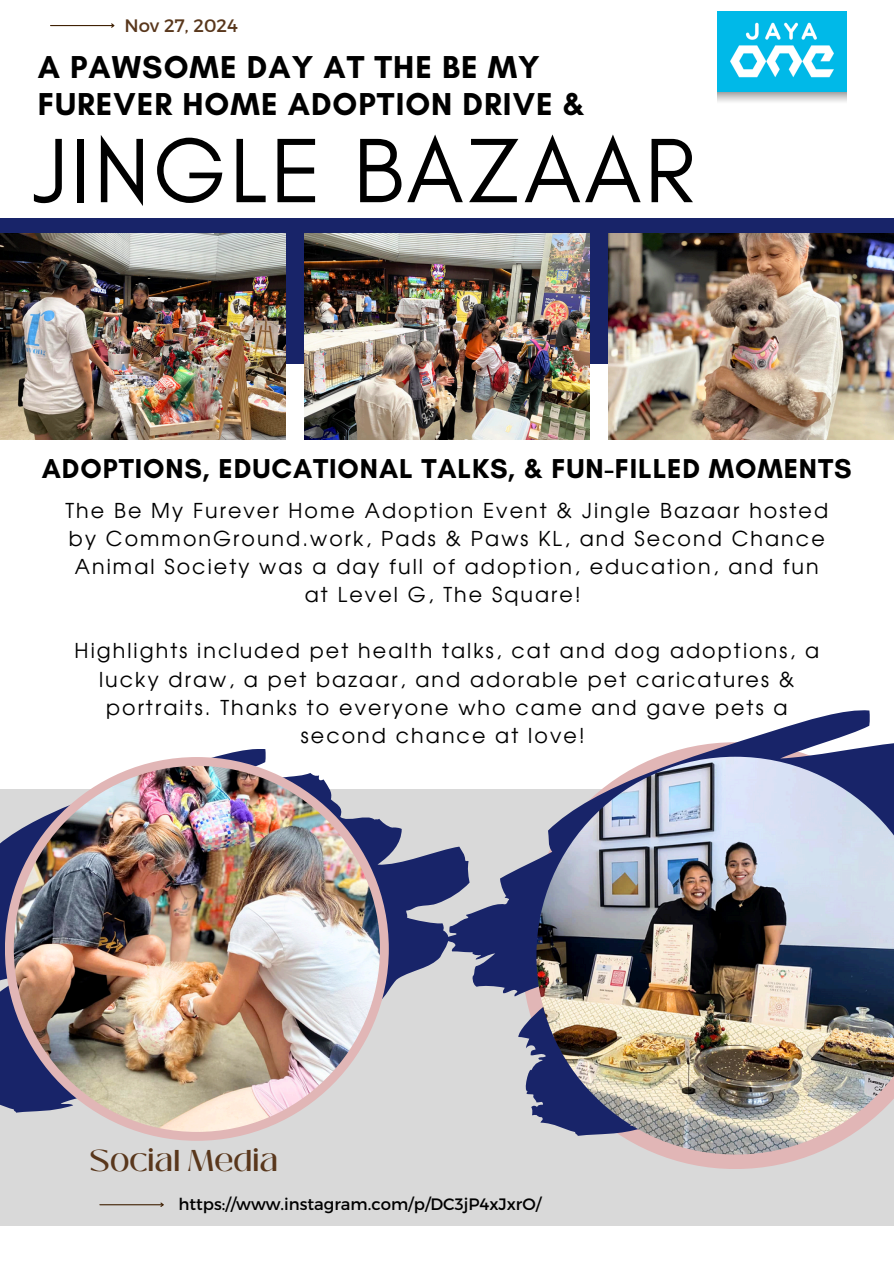
<style>
.page{position:relative;width:894px;height:1264px;background:#fff}
.page>*{position:absolute;margin:0;border:0;box-sizing:border-box;transform-origin:0 0}
.t1{font:93px "Glacial Indifference";letter-spacing:.03em;color:#000}
.t2{font:700 32.25px/37px "Glacial Indifference";letter-spacing:.03em;color:#000}
.t3{font:500 30px "Black Mango";color:#59371c}
.t4{font:700 27.75px "Glacial Indifference";letter-spacing:.03em;color:#000}
.t5{font:20.55px/28px "Evolventa";letter-spacing:.1em;color:#000;text-align:center}
.t6{font:18px "Montserrat";color:#59371c}
.t7{font:16.5px "Montserrat";color:#000}
</style>
<div class="page">
<div style="left:0;top:790px;width:893px;height:435px;background:#d9d9d9"></div>
<svg style="left:657px;top:1154px;width:157px;height:14px;fill:#e1b6b6"></svg>
<svg style="left:469px;top:710px;width:424px;height:406px"></svg>
<svg style="left:0;top:749px;width:469px;height:363px"></svg>
<div style="left:5px;top:757px;width:383px;height:383px;background:#e1b6b6;border-radius:50%"></div>
<img style="left:536px;top:756px;width:357px;height:398px">
<div style="left:0;top:219px;width:893px;height:145px;background:#182469"></div>
<img style="left:0;top:234px;width:286px;height:206px">
<img style="left:608px;top:234px;width:285px;height:206px">
<img style="left:304px;top:234px;width:286px;height:206px">
<hr style="left:100px;top:1204px;width:63px;height:1px;background:#402104">
<svg style="left:159px;top:1202px;width:5px;height:5px"></svg>
<hr style="left:51px;top:25px;width:63px;height:1px;background:#402104">
<svg style="left:110px;top:23px;width:5px;height:5px"></svg>
<img style="left:717px;top:12px;width:129px;height:80px">
<img style="left:14px;top:766px;width:366px;height:365px;border-radius:50%">
<h3 class="t6" style="left:124px;top:14px;width:115px">Nov 27, 2024</h3>
<p class="t2" style="left:38px;top:49px;width:548px">A PAWSOME DAY AT THE BE MY<br>FUREVER HOME ADOPTION DRIVE &amp;</p>
<h1 class="t1" style="left:33px;top:114px;width:663px">JINGLE BAZAAR</h1>
<h3 class="t4" style="left:42px;top:451px;width:811px">ADOPTIONS, EDUCATIONAL TALKS, &amp; FUN-FILLED MOMENTS</h3>
<h5 class="t5" style="left:65px;top:498px;width:764px">The Be My Furever Home Adoption Event &amp; Jingle Bazaar hosted by CommonGround.work, Pads &amp; Paws KL, and Second Chance Animal Society was a day full of adoption, education, and fun at Level G, The Square!</h5>
<h5 class="t5" style="left:74px;top:638px;width:745px">Highlights included pet health talks, cat and dog adoptions, a lucky draw, a pet bazaar, and adorable pet caricatures &amp; portraits. Thanks to everyone who came and gave pets a second chance at love!</h5>
<p class="t3" style="left:90px;top:1138px;width:189px">Social Media</p>
<p class="t7" style="left:178px;top:1192px;width:364px">https://www.instagram.com/p/DC3jP4xJxrO/</p>
</div>
